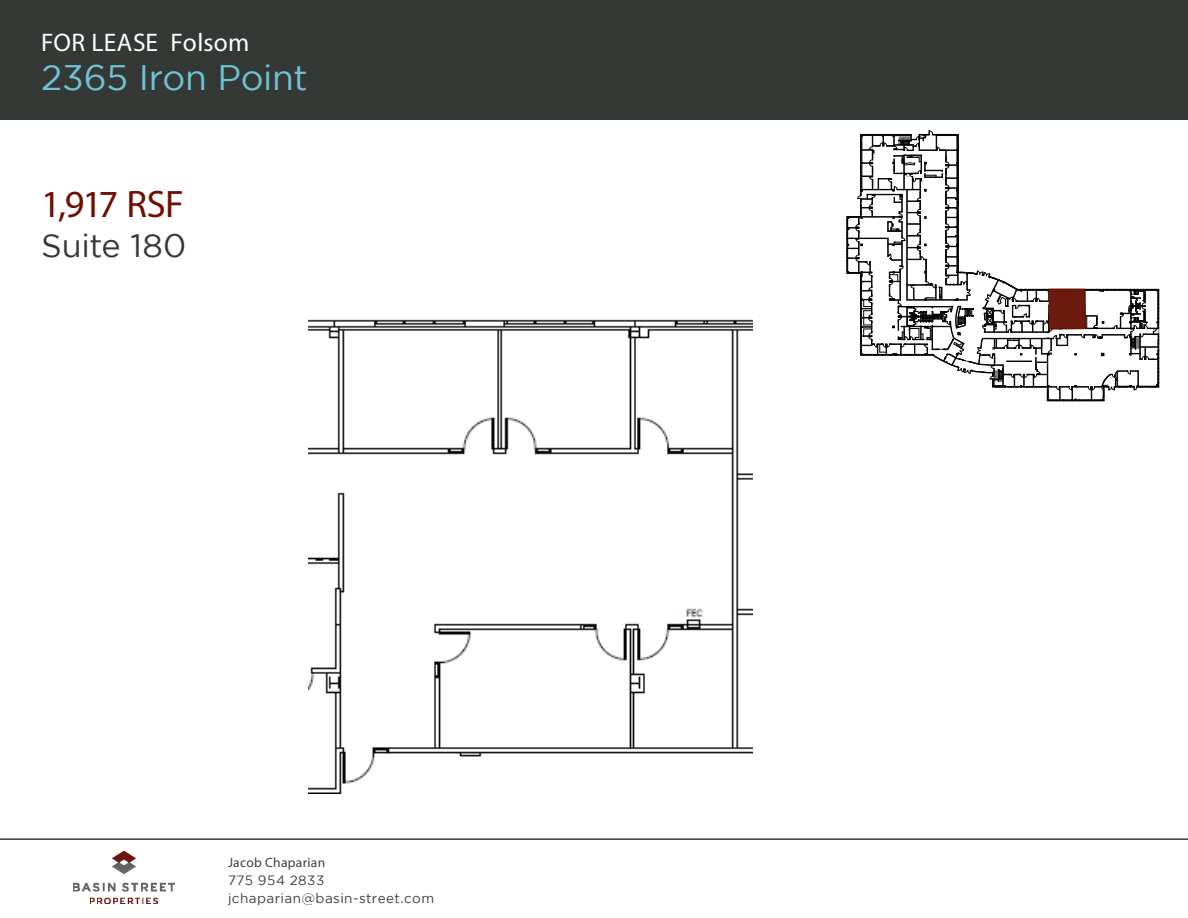
<style>
.page{position:relative;width:1188px;height:918px;background:#fff}
.page>*{position:absolute;margin:0;border:0;box-sizing:border-box;transform-origin:0 0}
.t1{font:38.4px "Myriad Pro";letter-spacing:-.035em;color:#6f0f00}
.t2{font:35.4px "Gotham";letter-spacing:-.01em;color:#6fc3d5}
.t3{font:32.4px "Gotham";letter-spacing:-.005em;color:#353935}
.t4{font:25.5px "Myriad Pro";letter-spacing:.015em;color:#fff}
.t5{font:13.5px/18px "Gotham";letter-spacing:.035em;color:#3e3e3f}
.t6{font:13.5px "Myriad Pro";letter-spacing:.02em;color:#3e3e3f}
</style>
<div class="page">
<img style="left:73px;top:852px;width:102px;height:51px">
<div style="left:0;top:0;width:1188px;height:120px;background:#353935"></div>
<hr style="left:0;top:838px;width:1188px;height:2px;background:#353935">
<img style="left:309px;top:319px;width:444px;height:474px">
<svg style="left:847px;top:131px;width:312px;height:271px"></svg>
<h3 class="t4" style="left:41px;top:27px;width:210px">FOR LEASE Folsom</h3>
<h2 class="t2" style="left:41px;top:58px;width:268px">2365 Iron Point</h2>
<h1 class="t1" style="left:41px;top:180px;width:144px">1,917 RSF</h1>
<h3 class="t3" style="left:41px;top:228px;width:147px">Suite 180</h3>
<p class="t6" style="left:228px;top:855px;width:99px">Jacob Chaparian</p>
<p class="t5" style="left:228px;top:871px;width:208px">775 954 2833 jchaparian@basin-street.com</p>
</div>
